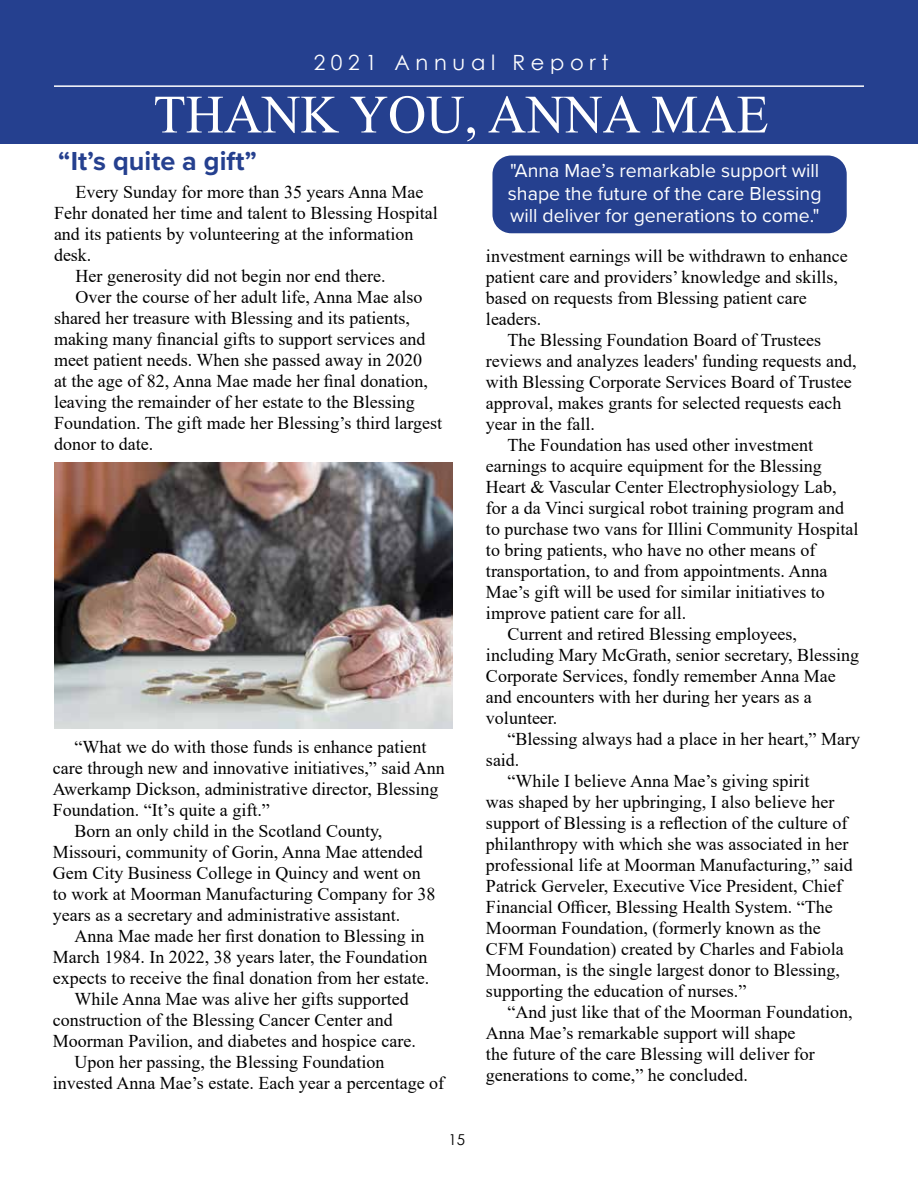
<style>
.page{position:relative;width:918px;height:1188px;background:#fff}
.page>*{position:absolute;margin:0;border:0;box-sizing:border-box;transform-origin:0 0}
.t1{font:54px "Times New Roman";color:#fff}
.t2{font:700 27px "Proxima Nova";color:#25408f}
.t3{font:21px "Century Gothic";letter-spacing:.27em;color:#fff}
.t4{font:19.5px/22.5px "Proxima Nova";color:#fff;text-align:justify}
.t5{font:18px/21px "Times New Roman";color:#000}
.t6{font:15px "Century Gothic";color:#000}
</style>
<div class="page">
<div style="left:0;top:0;width:918px;height:144px;background:#25408f"></div>
<div style="left:493px;top:156px;width:353px;height:77px;background:#25408f;border-radius:18px"></div>
<div style="left:492px;top:156px;width:355px;height:77px;border:2px solid #25408f;border-radius:18px"></div>
<hr style="left:54px;top:85px;width:810px;height:2px;background:#fff">
<img style="left:54px;top:462px;width:399px;height:266px">
<p class="t3" style="left:314px;top:47px;width:296px">2021 Annual Report</p>
<h1 class="t1" style="left:153px;top:76px;width:617px">THANK YOU, ANNA MAE</h1>
<p class="t4" style="left:508px;top:159px;width:315px">"Anna Mae’s remarkable support will shape the future of the care Blessing will deliver for generations to come."</p>
<h2 class="t2" style="left:58px;top:141px;width:200px">“It’s quite a gift”</h2>
<p class="t5" style="left:76px;top:181px;width:349px">Every Sunday for more than 35 years Anna Mae</p>
<p class="t5" style="left:54px;top:202px;width:385px">Fehr donated her time and talent to Blessing Hospital</p>
<p class="t5" style="left:54px;top:223px;width:361px">and its patients by volunteering at the information</p>
<p class="t5" style="left:54px;top:244px;width:39px">desk.</p>
<p class="t5" style="left:76px;top:265px;width:311px">Her generosity did not begin nor end there.</p>
<p class="t5" style="left:76px;top:286px;width:348px">Over the course of her adult life, Anna Mae also</p>
<p class="t5" style="left:54px;top:307px;width:357px">shared her treasure with Blessing and its patients,</p>
<p class="t5" style="left:54px;top:328px;width:373px">making many financial gifts to support services and</p>
<p class="t5" style="left:54px;top:349px;width:370px">meet patient needs. When she passed away in 2020</p>
<p class="t5" style="left:54px;top:370px;width:375px">at the age of 82, Anna Mae made her final donation,</p>
<p class="t5" style="left:54px;top:391px;width:362px">leaving the remainder of her estate to the Blessing</p>
<p class="t5" style="left:54px;top:412px;width:390px">Foundation. The gift made her Blessing’s third largest</p>
<p class="t5" style="left:54px;top:433px;width:101px">donor to date.</p>
<p class="t5" style="left:486px;top:244px;width:363px">investment earnings will be withdrawn to enhance patient care and providers’ knowledge and skills, based on requests from Blessing patient care leaders.</p>
<p class="t5" style="left:508px;top:328px;width:315px">The Blessing Foundation Board of Trustees</p>
<p class="t5" style="left:486px;top:349px;width:372px">reviews and analyzes leaders' funding requests and,</p>
<p class="t5" style="left:486px;top:370px;width:367px">with Blessing Corporate Services Board of Trustee</p>
<p class="t5" style="left:486px;top:391px;width:357px">approval, makes grants for selected requests each</p>
<p class="t5" style="left:486px;top:412px;width:110px">year in the fall.</p>
<p class="t5" style="left:508px;top:433px;width:307px">The Foundation has used other investment</p>
<p class="t5" style="left:486px;top:454px;width:337px">earnings to acquire equipment for the Blessing</p>
<p class="t5" style="left:486px;top:475px;width:352px">Heart &amp; Vascular Center Electrophysiology Lab,</p>
<p class="t5" style="left:486px;top:496px;width:360px">for a da Vinci surgical robot training program and</p>
<p class="t5" style="left:486px;top:517px;width:374px">to purchase two vans for Illini Community Hospital</p>
<p class="t5" style="left:486px;top:538px;width:331px">to bring patients, who have no other means of</p>
<p class="t5" style="left:486px;top:560px;width:343px">transportation, to and from appointments. Anna</p>
<p class="t5" style="left:486px;top:581px;width:340px">Mae’s gift will be used for similar initiatives to</p>
<p class="t5" style="left:486px;top:602px;width:202px">improve patient care for all.</p>
<p class="t5" style="left:508px;top:623px;width:291px">Current and retired Blessing employees,</p>
<p class="t5" style="left:486px;top:644px;width:375px">including Mary McGrath, senior secretary, Blessing</p>
<p class="t5" style="left:486px;top:665px;width:351px">Corporate Services, fondly remember Anna Mae</p>
<p class="t5" style="left:486px;top:686px;width:327px">and encounters with her during her years as a</p>
<p class="t5" style="left:486px;top:707px;width:73px">volunteer.</p>
<p class="t5" style="left:508px;top:728px;width:354px">“Blessing always had a place in her heart,” Mary</p>
<p class="t5" style="left:486px;top:749px;width:35px">said.</p>
<p class="t5" style="left:508px;top:770px;width:303px">“While I believe Anna Mae’s giving spirit</p>
<p class="t5" style="left:486px;top:791px;width:350px">was shaped by her upbringing, I also believe her</p>
<p class="t5" style="left:486px;top:812px;width:363px">support of Blessing is a reflection of the culture of</p>
<p class="t5" style="left:486px;top:833px;width:364px">philanthropy with which she was associated in her</p>
<p class="t5" style="left:486px;top:854px;width:368px">professional life at Moorman Manufacturing,” said</p>
<p class="t5" style="left:486px;top:875px;width:358px">Patrick Gerveler, Executive Vice President, Chief</p>
<p class="t5" style="left:486px;top:896px;width:348px">Financial Officer, Blessing Health System. “The</p>
<p class="t5" style="left:486px;top:917px;width:336px">Moorman Foundation, (formerly known as the</p>
<p class="t5" style="left:486px;top:938px;width:359px">CFM Foundation) created by Charles and Fabiola</p>
<p class="t5" style="left:486px;top:959px;width:356px">Moorman, is the single largest donor to Blessing,</p>
<p class="t5" style="left:486px;top:980px;width:262px">supporting the education of nurses.”</p>
<p class="t5" style="left:508px;top:1001px;width:346px">“And just like that of the Moorman Foundation,</p>
<p class="t5" style="left:486px;top:1022px;width:311px">Anna Mae’s remarkable support will shape</p>
<p class="t5" style="left:486px;top:1043px;width:330px">the future of the care Blessing will deliver for</p>
<p class="t5" style="left:486px;top:1064px;width:263px">generations to come,” he concluded.</p>
<p class="t5" style="left:75px;top:736px;width:353px">“What we do with those funds is enhance patient</p>
<p class="t5" style="left:53px;top:757px;width:393px">care through new and innovative initiatives,” said Ann</p>
<p class="t5" style="left:53px;top:778px;width:387px">Awerkamp Dickson, administrative director, Blessing</p>
<p class="t5" style="left:53px;top:799px;width:218px">Foundation. “It’s quite a gift.”</p>
<p class="t5" style="left:75px;top:820px;width:309px">Born an only child in the Scotland County,</p>
<p class="t5" style="left:53px;top:841px;width:371px">Missouri, community of Gorin, Anna Mae attended</p>
<p class="t5" style="left:53px;top:862px;width:369px">Gem City Business College in Quincy and went on</p>
<p class="t5" style="left:53px;top:883px;width:384px">to work at Moorman Manufacturing Company for 38</p>
<p class="t5" style="left:53px;top:904px;width:349px">years as a secretary and administrative assistant.</p>
<p class="t5" style="left:75px;top:925px;width:351px">Anna Mae made her first donation to Blessing in</p>
<p class="t5" style="left:53px;top:946px;width:376px">March 1984. In 2022, 38 years later, the Foundation</p>
<p class="t5" style="left:53px;top:967px;width:378px">expects to receive the final donation from her estate.</p>
<p class="t5" style="left:75px;top:988px;width:336px">While Anna Mae was alive her gifts supported</p>
<p class="t5" style="left:53px;top:1009px;width:341px">construction of the Blessing Cancer Center and</p>
<p class="t5" style="left:53px;top:1030px;width:364px">Moorman Pavilion, and diabetes and hospice care.</p>
<p class="t5" style="left:75px;top:1051px;width:311px">Upon her passing, the Blessing Foundation</p>
<p class="t5" style="left:53px;top:1072px;width:393px">invested Anna Mae’s estate. Each year a percentage of</p>
<p class="t6" style="left:449px;top:1129px;width:18px">15</p>
</div>
